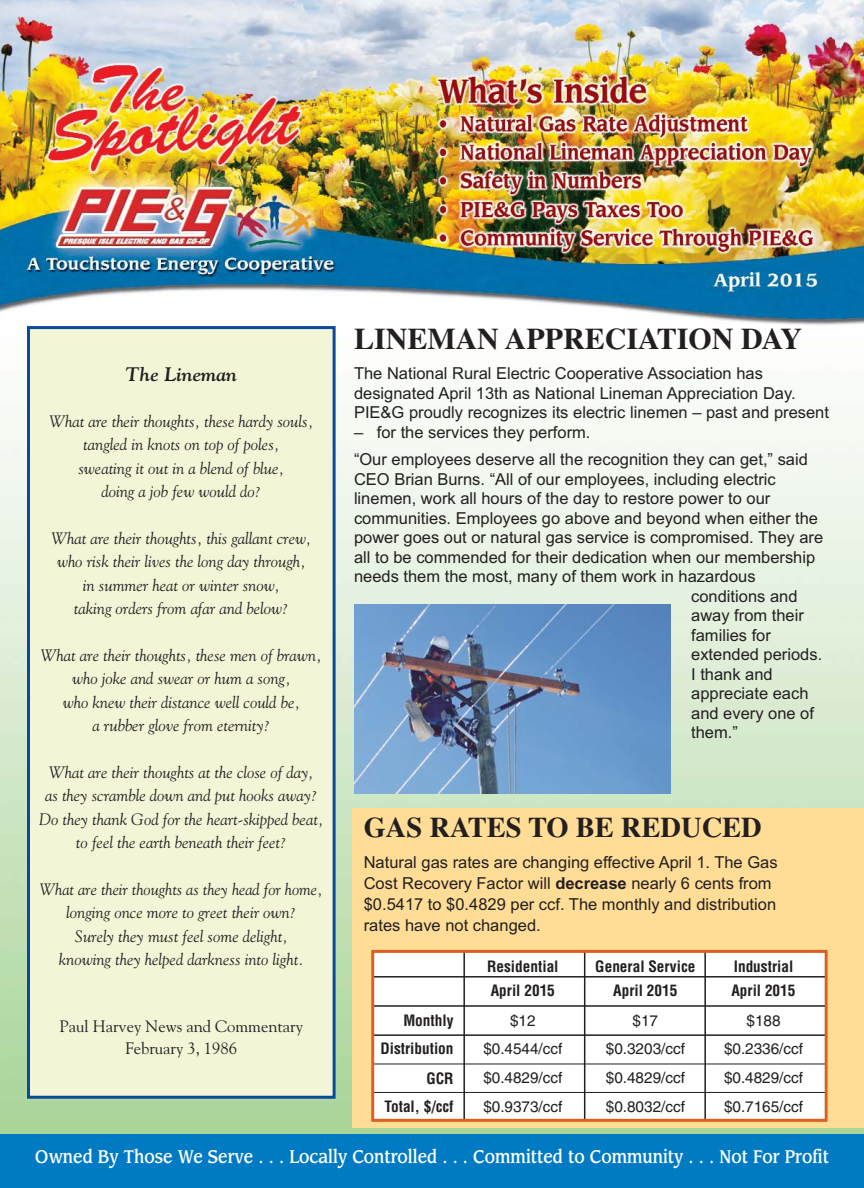
<style>
.page{position:relative;width:864px;height:1188px;background:#fff}
.page>*{position:absolute;margin:0;border:0;box-sizing:border-box;transform-origin:0 0}
.t1{font:700 30px "Times";color:#231f20}
.t2{font:700 28.5px "Times";color:#231f20}
.t3{font:italic 700 19.5px "Goudy";color:#231f20}
.t4{font:500 18px "Leawood";color:#fff;scale:.86 1}
.t5{font:16.5px/19.5px "Arial";color:#231f20}
.t6{font:italic 16.5px/23.4px "Goudy";color:#231f20;text-align:center}
.t7{font:16.5px/21.9px "Goudy";color:#231f20;text-align:center}
.t8{font:15.3px "Helvetica";color:#231f20}
.t9{font:700 condensed 15.3px "Helvetica";color:#231f20}
.s1{font-weight:700}
</style>
<div class="page">
<img style="left:0;top:0;width:864px;height:1134px">
<div style="left:352px;top:808px;width:512px;height:320px;background:#ffdd96"></div>
<div style="left:30px;top:329px;width:303px;height:767px;background:#f2f5d6"></div>
<div style="left:27px;top:326px;width:309px;height:773px;border:3px solid #0c499c"></div>
<div style="left:371px;top:951px;width:457px;height:169px;background:#fff"></div>
<hr style="left:372px;top:1034px;width:454px;height:2px;background:#231f20">
<hr style="left:372px;top:1064px;width:454px;height:1px;background:#231f20">
<hr style="left:372px;top:1092px;width:454px;height:1px;background:#231f20">
<hr style="left:372px;top:1005px;width:454px;height:2px;background:#231f20">
<hr style="left:463px;top:951px;width:2px;height:169px;background:#231f20">
<hr style="left:584px;top:951px;width:1px;height:170px;background:#231f20">
<hr style="left:704px;top:951px;width:2px;height:170px;background:#231f20">
<hr style="left:372px;top:976px;width:454px;height:2px;background:#231f20">
<div style="left:371px;top:950px;width:457px;height:172px;border:3px solid #dc5e20"></div>
<img style="left:354px;top:604px;width:316px;height:190px">
<div style="left:0;top:1134px;width:864px;height:54px;background:#007bc3"></div>
<h1 class="t3" style="left:126px;top:367px;width:113px">The Lineman</h1>
<p class="t6" style="left:49px;top:411px;width:265px">What are their thoughts, these hardy souls, tangled in knots on top of poles,<br>sweating it out in a blend of blue,<br>doing a job few would do?</p>
<p class="t6" style="left:52px;top:528px;width:261px">What are their thoughts, this gallant crew, who risk their lives the long day through, in summer heat or winter snow,<br>taking orders from afar and below?</p>
<p class="t6" style="left:41px;top:645px;width:282px">What are their thoughts, these men of brawn, who joke and swear or hum a song,<br>who knew their distance well could be,<br>a rubber glove from eternity?</p>
<p class="t6" style="left:39px;top:762px;width:286px">What are their thoughts at the close of day,<br>as they scramble down and put hooks away?<br>Do they thank God for the heart-skipped beat, to feel the earth beneath their feet?</p>
<p class="t6" style="left:40px;top:879px;width:284px">What are their thoughts as they head for home, longing once more to greet their own?<br>Surely they must feel some delight,<br>knowing they helped darkness into light.</p>
<h2 class="t1" style="left:354px;top:329px;width:450px">LINEMAN APPRECIATION DAY</h2>
<p class="t5" style="left:354px;top:365px;width:477px">The National Rural Electric Cooperative Association has designated April 13th as National Lineman Appreciation Day.<br>PIE&amp;G proudly recognizes its electric linemen – past and present</p>
<p class="t5" style="left:354px;top:424px;width:238px">– for the services they perform.</p>
<p class="t5" style="left:354px;top:452px;width:471px">“Our employees deserve all the recognition they can get,” said CEO Brian Burns. “All of our employees, including electric linemen, work all hours of the day to restore power to our communities. Employees go above and beyond when either the power goes out or natural gas service is compromised. They are all to be commended for their dedication when our membership needs them the most, many of them work in hazardous</p>
<p class="t5" style="left:691px;top:588px;width:133px">conditions and away from their families for extended periods.<br>I thank and appreciate each and every one of them.”</p>
<p class="t2" style="left:364px;top:818px;width:400px">GAS RATES TO BE REDUCED</p>
<p class="t5" style="left:364px;top:854px;width:415px">Natural gas rates are changing effective April 1. The Gas</p>
<p class="t5" style="left:364px;top:875px;width:409px">Cost Recovery Factor will <span class="s1">decrease</span> nearly 6 cents from</p>
<p class="t5" style="left:364px;top:896px;width:414px">$0.5417 to $0.4829 per ccf. The monthly and distribution</p>
<p class="t5" style="left:364px;top:917px;width:179px">rates have not changed.</p>
<p class="t9" style="left:487px;top:959px;width:73px">Residential</p>
<p class="t9" style="left:595px;top:959px;width:102px">General Service</p>
<p class="t9" style="left:734px;top:959px;width:61px">Industrial</p>
<p class="t9" style="left:491px;top:983px;width:66px">April 2015</p>
<p class="t9" style="left:613px;top:983px;width:66px">April 2015</p>
<p class="t9" style="left:731px;top:983px;width:66px">April 2015</p>
<p class="t9" style="left:403px;top:1013px;width:52px">Monthly</p>
<p class="t8" style="left:510px;top:1015px;width:27px">$12</p>
<p class="t8" style="left:633px;top:1015px;width:27px">$17</p>
<p class="t8" style="left:747px;top:1015px;width:36px">$188</p>
<p class="t9" style="left:380px;top:1041px;width:75px">Distribution</p>
<p class="t8" style="left:483px;top:1043px;width:81px">$0.4544/ccf</p>
<p class="t8" style="left:606px;top:1043px;width:81px">$0.3203/ccf</p>
<p class="t8" style="left:724px;top:1043px;width:81px">$0.2336/ccf</p>
<p class="t9" style="left:426px;top:1071px;width:29px">GCR</p>
<p class="t8" style="left:483px;top:1073px;width:81px">$0.4829/ccf</p>
<p class="t8" style="left:606px;top:1073px;width:81px">$0.4829/ccf</p>
<p class="t8" style="left:724px;top:1073px;width:81px">$0.4829/ccf</p>
<p class="t9" style="left:385px;top:1099px;width:71px">Total, $/ccf</p>
<p class="t8" style="left:483px;top:1101px;width:81px">$0.9373/ccf</p>
<p class="t8" style="left:606px;top:1101px;width:81px">$0.8032/ccf</p>
<p class="t8" style="left:724px;top:1101px;width:81px">$0.7165/ccf</p>
<p class="t4" style="left:35px;top:1148px;width:925px">Owned By Those We Serve . . . Locally Controlled . . . Committed to Community . . . Not For Profit</p>
<p class="t7" style="left:60px;top:1016px;width:245px">Paul Harvey News and Commentary<br>February 3, 1986</p>
</div>
